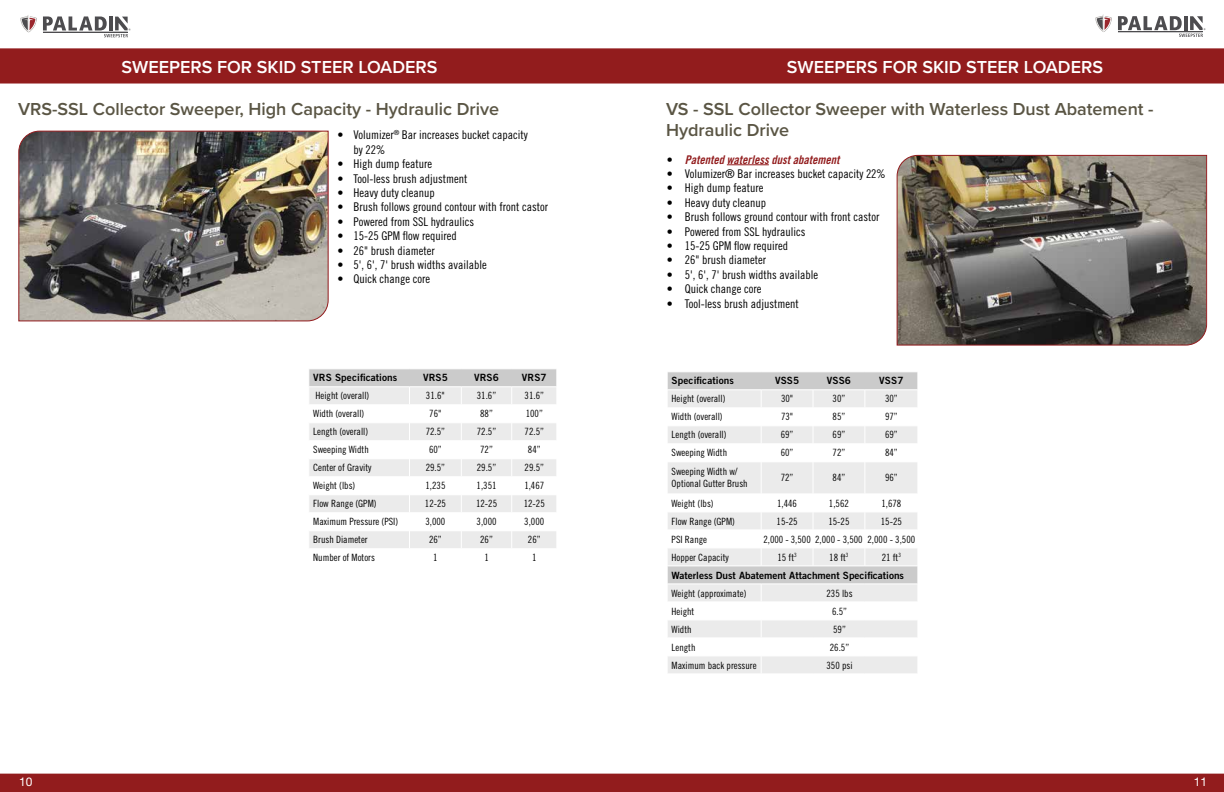
<style>
.page{position:relative;width:1224px;height:792px;background:#fff}
.page>*{position:absolute;margin:0;border:0;box-sizing:border-box;transform-origin:0 0}
.t1{font:600 18px/21.6px "Proxima Nova";color:#5a5544}
.t2{font:600 18px "Proxima Nova";color:#fff}
.t3{font:12px/14.4px "Trade Gothic LT Std Cn 18";color:#000}
.t4{font:12px "Trade Gothic LT Std Bd Cn 20 Obl";color:#921c1d}
.t5{font:12px "Helvetica Neue LT Std";color:#fff}
.t6{font:10px/12px "Trade Gothic LT Std Cn 18";color:#000}
.t7{font:10px "Trade Gothic LT Std Bd 2";letter-spacing:.01em;color:#000}
.s1{font-family:"Trade Gothic LT Std Cn 18";color:#000}
</style>
<div class="page">
<div style="left:0;top:48px;width:1224px;height:36px;background:#921c1d"></div>
<img style="left:896px;top:154px;width:312px;height:192px">
<hr style="left:727px;top:164px;width:42px;height:1px;background:#921c1d">
<svg style="left:667px;top:372px;width:251px;height:301px"></svg>
<svg style="left:20px;top:15px;width:17px;height:18px"></svg>
<svg style="left:43px;top:16px;width:87px;height:21px"></svg>
<div style="left:0;top:774px;width:1224px;height:18px;background:#921c1d"></div>
<img style="left:18px;top:130px;width:311px;height:192px">
<svg style="left:309px;top:369px;width:248px;height:179px"></svg>
<svg style="left:1095px;top:15px;width:17px;height:17px"></svg>
<svg style="left:1118px;top:16px;width:87px;height:21px"></svg>
<h1 class="t2" style="left:121px;top:54px;width:318px">SWEEPERS FOR SKID STEER LOADERS</h1>
<h1 class="t1" style="left:18px;top:97px;width:483px">VRS-SSL Collector Sweeper, High Capacity - Hydraulic Drive</h1>
<p class="t3" style="left:353px;top:128px;width:176px;text-indent:-16px">• Volumizer<sup>®</sup> Bar increases bucket capacity by 22%</p>
<p class="t3" style="left:337px;top:157px;width:96px">• High dump feature</p>
<p class="t3" style="left:337px;top:171px;width:131px">• Tool-less brush adjustment</p>
<p class="t3" style="left:337px;top:185px;width:99px">• Heavy duty cleanup</p>
<p class="t3" style="left:337px;top:200px;width:212px">• Brush follows ground contour with front castor</p>
<p class="t3" style="left:337px;top:214px;width:138px">• Powered from SSL hydraulics</p>
<p class="t3" style="left:337px;top:229px;width:121px">• 15-25 GPM flow required</p>
<p class="t3" style="left:337px;top:243px;width:99px">• 26" brush diameter</p>
<p class="t3" style="left:337px;top:257px;width:151px">• 5', 6', 7' brush widths available</p>
<p class="t3" style="left:337px;top:272px;width:94px">• Quick change core</p>
<p class="t7" style="left:313px;top:372px;width:86px">VRS Specifications</p>
<p class="t7" style="left:423px;top:372px;width:26px">VRS5</p>
<p class="t7" style="left:474px;top:372px;width:26px">VRS6</p>
<p class="t7" style="left:522px;top:372px;width:26px">VRS7</p>
<p class="t6" style="left:315px;top:390px;width:55px">Height (overall)</p>
<p class="t6" style="left:426px;top:390px;width:20px">31.6"</p>
<p class="t6" style="left:477px;top:390px;width:21px">31.6”</p>
<p class="t6" style="left:525px;top:390px;width:21px">31.6”</p>
<p class="t6" style="left:313px;top:408px;width:53px">Width (overall)</p>
<p class="t6" style="left:429px;top:408px;width:14px">76"</p>
<p class="t6" style="left:480px;top:408px;width:14px">88”</p>
<p class="t6" style="left:526px;top:408px;width:19px">100”</p>
<p class="t6" style="left:313px;top:426px;width:56px">Length (overall)</p>
<p class="t6" style="left:426px;top:426px;width:21px">72.5”</p>
<p class="t6" style="left:477px;top:426px;width:21px">72.5”</p>
<p class="t6" style="left:525px;top:426px;width:21px">72.5”</p>
<p class="t6" style="left:313px;top:444px;width:57px">Sweeping Width</p>
<p class="t6" style="left:429px;top:444px;width:14px">60”</p>
<p class="t6" style="left:480px;top:444px;width:14px">72”</p>
<p class="t6" style="left:528px;top:444px;width:14px">84”</p>
<p class="t6" style="left:313px;top:462px;width:60px">Center of Gravity</p>
<p class="t6" style="left:426px;top:462px;width:21px">29.5”</p>
<p class="t6" style="left:477px;top:462px;width:21px">29.5”</p>
<p class="t6" style="left:525px;top:462px;width:21px">29.5”</p>
<p class="t6" style="left:313px;top:480px;width:44px">Weight (lbs)</p>
<p class="t6" style="left:425px;top:480px;width:21px">1,235</p>
<p class="t6" style="left:477px;top:480px;width:21px">1,351</p>
<p class="t6" style="left:524px;top:480px;width:21px">1,467</p>
<p class="t6" style="left:313px;top:498px;width:65px">Flow Range (GPM)</p>
<p class="t6" style="left:425px;top:498px;width:23px">12-25</p>
<p class="t6" style="left:476px;top:498px;width:23px">12-25</p>
<p class="t6" style="left:524px;top:498px;width:23px">12-25</p>
<p class="t6" style="left:313px;top:516px;width:86px">Maximum Pressure (PSI)</p>
<p class="t6" style="left:425px;top:516px;width:21px">3,000</p>
<p class="t6" style="left:477px;top:516px;width:21px">3,000</p>
<p class="t6" style="left:524px;top:516px;width:21px">3,000</p>
<p class="t6" style="left:313px;top:534px;width:56px">Brush Diameter</p>
<p class="t6" style="left:429px;top:534px;width:14px">26”</p>
<p class="t6" style="left:480px;top:534px;width:14px">26”</p>
<p class="t6" style="left:528px;top:534px;width:14px">26”</p>
<p class="t6" style="left:313px;top:552px;width:63px">Number of Motors</p>
<p class="t6" style="left:433px;top:552px;width:6px">1</p>
<p class="t6" style="left:484px;top:552px;width:6px">1</p>
<p class="t6" style="left:532px;top:552px;width:6px">1</p>
<h1 class="t2" style="left:787px;top:54px;width:318px">SWEEPERS FOR SKID STEER LOADERS</h1>
<h1 class="t1" style="left:666px;top:97px;width:489px">VS - SSL Collector Sweeper with Waterless Dust Abatement -<br>Hydraulic Drive</h1>
<p class="t4" style="left:667px;top:152px;width:174px"><span class="s1">•</span> Patented waterless dust abatement</p>
<p class="t3" style="left:667px;top:166px;width:221px">• Volumizer® Bar increases bucket capacity 22%</p>
<p class="t3" style="left:667px;top:181px;width:98px">• High dump feature</p>
<p class="t3" style="left:667px;top:195px;width:101px">• Heavy duty cleanup</p>
<p class="t3" style="left:667px;top:210px;width:214px">• Brush follows ground contour with front castor</p>
<p class="t3" style="left:667px;top:224px;width:140px">• Powered from SSL hydraulics</p>
<p class="t3" style="left:667px;top:238px;width:123px">• 15-25 GPM flow required</p>
<p class="t3" style="left:667px;top:253px;width:101px">• 26" brush diameter</p>
<p class="t3" style="left:667px;top:267px;width:153px">• 5', 6', 7' brush widths available</p>
<p class="t3" style="left:667px;top:282px;width:96px">• Quick change core</p>
<p class="t3" style="left:667px;top:296px;width:133px">• Tool-less brush adjustment</p>
<p class="t7" style="left:672px;top:375px;width:64px">Specifications</p>
<p class="t7" style="left:775px;top:375px;width:26px">VSS5</p>
<p class="t7" style="left:827px;top:375px;width:26px">VSS6</p>
<p class="t7" style="left:879px;top:375px;width:26px">VSS7</p>
<p class="t6" style="left:672px;top:393px;width:55px">Height (overall)</p>
<p class="t6" style="left:781px;top:393px;width:14px">30"</p>
<p class="t6" style="left:833px;top:393px;width:14px">30”</p>
<p class="t6" style="left:885px;top:393px;width:14px">30”</p>
<p class="t6" style="left:672px;top:411px;width:53px">Width (overall)</p>
<p class="t6" style="left:781px;top:411px;width:14px">73"</p>
<p class="t6" style="left:833px;top:411px;width:14px">85”</p>
<p class="t6" style="left:885px;top:411px;width:14px">97”</p>
<p class="t6" style="left:672px;top:429px;width:56px">Length (overall)</p>
<p class="t6" style="left:781px;top:429px;width:14px">69”</p>
<p class="t6" style="left:833px;top:429px;width:14px">69”</p>
<p class="t6" style="left:885px;top:429px;width:14px">69”</p>
<p class="t6" style="left:672px;top:447px;width:57px">Sweeping Width</p>
<p class="t6" style="left:781px;top:447px;width:14px">60”</p>
<p class="t6" style="left:833px;top:447px;width:14px">72”</p>
<p class="t6" style="left:885px;top:447px;width:14px">84”</p>
<p class="t6" style="left:672px;top:466px;width:78px">Sweeping Width w/<br>Optional Gutter Brush</p>
<p class="t6" style="left:781px;top:472px;width:14px">72”</p>
<p class="t6" style="left:833px;top:472px;width:14px">84”</p>
<p class="t6" style="left:885px;top:472px;width:14px">96”</p>
<p class="t6" style="left:672px;top:497px;width:44px">Weight (lbs)</p>
<p class="t6" style="left:777px;top:497px;width:21px">1,446</p>
<p class="t6" style="left:829px;top:497px;width:21px">1,562</p>
<p class="t6" style="left:881px;top:497px;width:21px">1,678</p>
<p class="t6" style="left:672px;top:515px;width:65px">Flow Range (GPM)</p>
<p class="t6" style="left:777px;top:515px;width:23px">15-25</p>
<p class="t6" style="left:828px;top:515px;width:23px">15-25</p>
<p class="t6" style="left:881px;top:515px;width:23px">15-25</p>
<p class="t6" style="left:672px;top:533px;width:37px">PSI Range</p>
<p class="t6" style="left:763px;top:533px;width:153px">2,000 - 3,500 2,000 - 3,500 2,000 - 3,500</p>
<p class="t6" style="left:672px;top:551px;width:59px">Hopper Capacity</p>
<p class="t6" style="left:777px;top:551px;width:21px">15 ft<sup>3</sup></p>
<p class="t6" style="left:829px;top:551px;width:21px">18 ft<sup>3</sup></p>
<p class="t6" style="left:882px;top:551px;width:21px">21 ft<sup>3</sup></p>
<p class="t7" style="left:672px;top:569px;width:234px">Waterless Dust Abatement Attachment Specifications</p>
<p class="t6" style="left:672px;top:587px;width:76px">Weight (approximate)</p>
<p class="t6" style="left:826px;top:587px;width:28px">235 lbs</p>
<p class="t6" style="left:672px;top:605px;width:24px">Height</p>
<p class="t6" style="left:832px;top:605px;width:16px">6.5”</p>
<p class="t6" style="left:672px;top:623px;width:21px">Width</p>
<p class="t6" style="left:833px;top:623px;width:14px">59”</p>
<p class="t6" style="left:672px;top:641px;width:25px">Length</p>
<p class="t6" style="left:830px;top:641px;width:21px">26.5”</p>
<p class="t6" style="left:672px;top:659px;width:86px">Maximum back pressure</p>
<p class="t6" style="left:826px;top:659px;width:28px">350 psi</p>
<p class="t5" style="left:19px;top:775px;width:15px">10</p>
<p class="t5" style="left:1194px;top:775px;width:15px">11</p>
</div>
